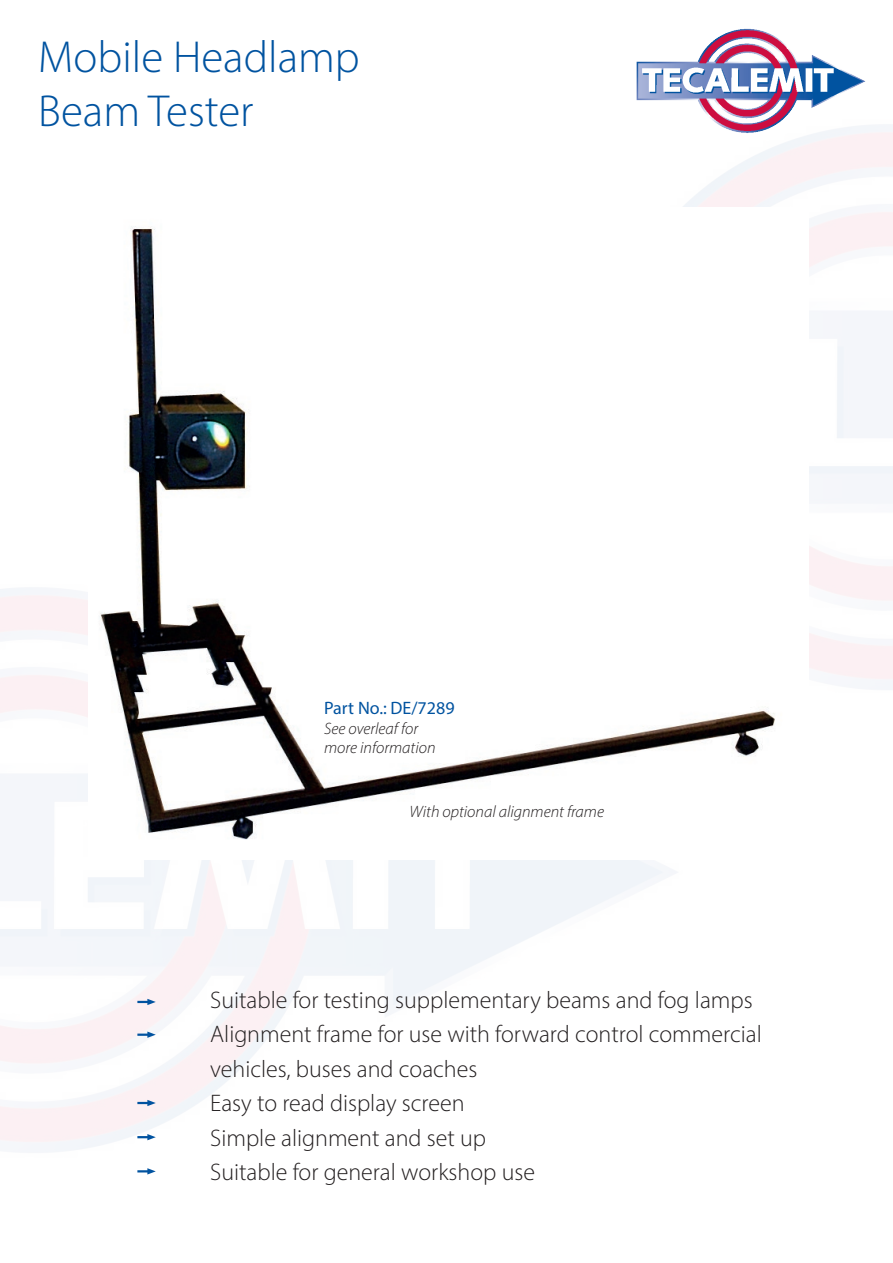
<style>
.page{position:relative;width:893px;height:1263px;background:#fff}
.page>*{position:absolute;margin:0;border:0;box-sizing:border-box;transform-origin:0 0}
.t1{font:300 45px "Myriad Pro";color:#0153a0}
.t2{font:300 24px/34.5px "Myriad Pro";color:#231f20}
.t3{font:18px "Myriad Pro";color:#0153a0}
.t4{font:italic 300 16.5px "Myriad Pro";color:#231f20}
</style>
<div class="page">
<img style="left:632px;top:28px;width:235px;height:111px">
<svg style="left:137px;top:1100px;width:19px;height:6px"></svg>
<svg style="left:137px;top:1134px;width:19px;height:6px"></svg>
<svg style="left:137px;top:999px;width:19px;height:6px"></svg>
<svg style="left:137px;top:1031px;width:19px;height:7px"></svg>
<svg style="left:137px;top:1168px;width:19px;height:6px"></svg>
<img style="left:98px;top:208px;width:710px;height:652px">
<p class="t1" style="left:38px;top:30px;width:323px">Mobile Headlamp</p>
<p class="t1" style="left:38px;top:84px;width:217px">Beam Tester</p>
<p class="t3" style="left:324px;top:697px;width:132px">Part No.: DE/7289</p>
<p class="t4" style="left:324px;top:718px;width:96px">See overleaf for</p>
<p class="t4" style="left:324px;top:738px;width:113px">more information</p>
<p class="t4" style="left:409px;top:801px;width:196px">With optional alignment frame</p>
<p class="t2" style="left:210px;top:982px;width:544px">Suitable for testing supplementary beams and fog lamps</p>
<p class="t2" style="left:210px;top:1016px;width:553px">Alignment frame for use with forward control commercial vehicles, buses and coaches</p>
<p class="t2" style="left:210px;top:1085px;width:256px">Easy to read display screen</p>
<p class="t2" style="left:210px;top:1120px;width:277px">Simple alignment and set up</p>
<p class="t2" style="left:210px;top:1154px;width:326px">Suitable for general workshop use</p>
</div>
